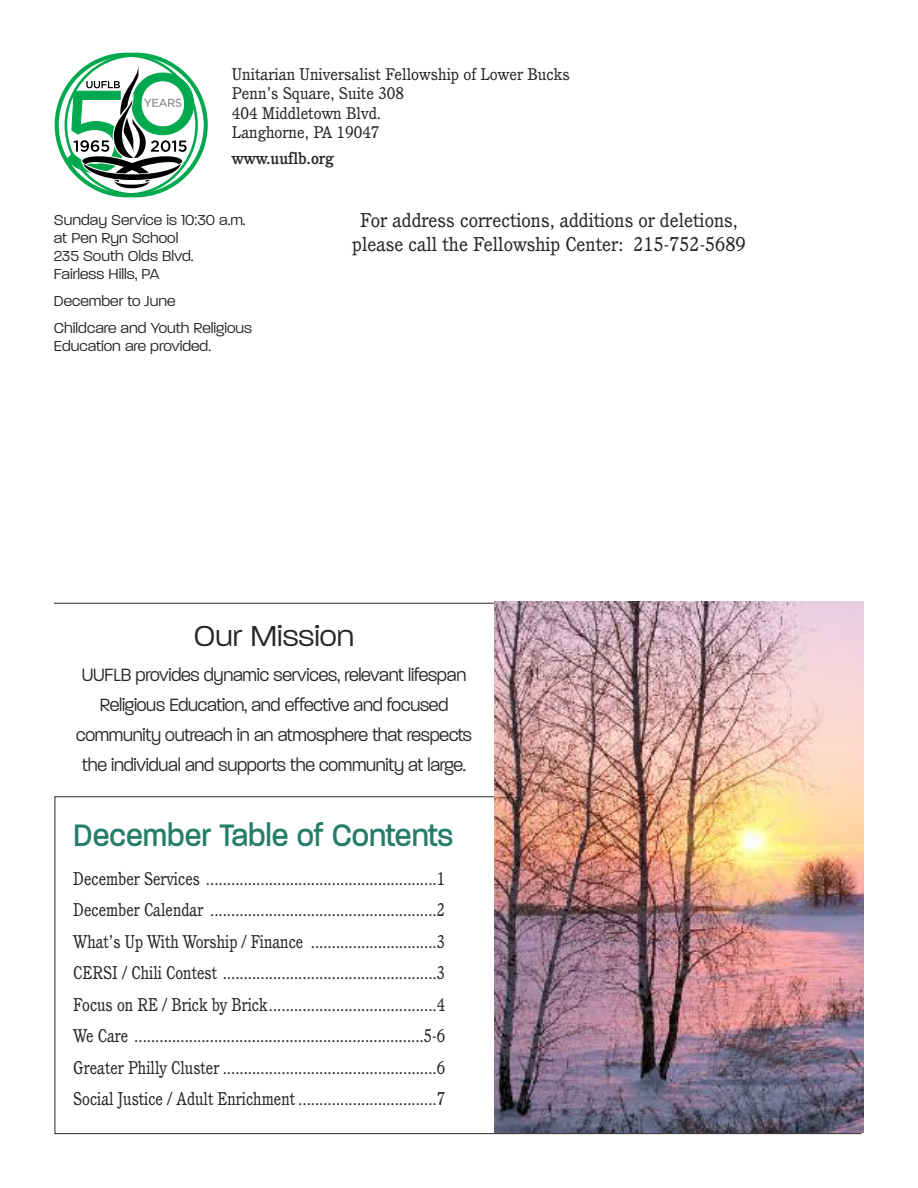
<style>
.page{position:relative;width:918px;height:1188px;background:#fff}
.page>*{position:absolute;margin:0;border:0;box-sizing:border-box;transform-origin:0 0}
.t1{font:500 42px "Paralucent";color:#267d68;scale:.9 1}
.t2{font:300 39px "Paralucent";color:#272627}
.t3{font:300 24px/30px "Paralucent";letter-spacing:-.01em;color:#272627;text-align:center;scale:.93 1}
.t4{font:300 19.5px/18px "Paralucent";color:#272627}
.t5{font:19.5px/24px "Cushing";color:#272627;text-align:center}
.t6{font:18px/31.5px "Cushing";color:#272627;text-align:justify;scale:.9 1}
.t7{font:16.5px/19.5px "Cushing";color:#272627}
.t8{font:500 16.5px "Cushing";color:#272627}
</style>
<div class="page">
<svg style="left:54px;top:52px;width:154px;height:146px"></svg>
<hr style="left:54px;top:603px;width:440px;height:1px;background:#272627">
<img style="left:494px;top:602px;width:370px;height:531px">
<p class="t7" style="left:232px;top:66px;width:340px">Unitarian Universalist Fellowship of Lower Bucks<br>Penn’s Square, Suite 308<br>404 Middletown Blvd.<br>Langhorne, PA 19047</p>
<p class="t8" style="left:232px;top:152px;width:104px">www.uuflb.org</p>
<p class="t4" style="left:54px;top:210px;width:193px">Sunday Service is 10:30 a.m. at Pen Ryn School<br>235 South Olds Blvd.<br>Fairless Hills, PA</p>
<p class="t4" style="left:54px;top:286px;width:200px;line-height:27px">December to June<br>Childcare and Youth Religious</p>
<p class="t4" style="left:54px;top:336px;width:159px">Education are provided.</p>
<p class="t5" style="left:352px;top:210px;width:395px">For address corrections, additions or deletions, please call the Fellowship Center: 215-752-5689</p>
<h2 class="t2" style="left:194px;top:609px;width:162px">Our Mission</h2>
<h3 class="t3" style="left:76px;top:658px;width:427px">UUFLB provides dynamic services, relevant lifespan Religious Education, and effective and focused community outreach in an atmosphere that respects the individual and supports the community at large.</h3>
<h1 class="t1" style="left:73px;top:807px;width:424px">December Table of Contents</h1>
<p class="t6" style="left:73px;top:864px;width:415px">December Services .......................................................1<br>December Calendar ......................................................2<br>What’s Up With Worship / Finance ..............................3<br>CERSI / Chili Contest ...................................................3<br>Focus on RE / Brick by Brick........................................4<br>We Care .....................................................................5-6<br>Greater Philly Cluster ...................................................6<br>Social Justice / Adult Enrichment .................................7</p>
</div>
